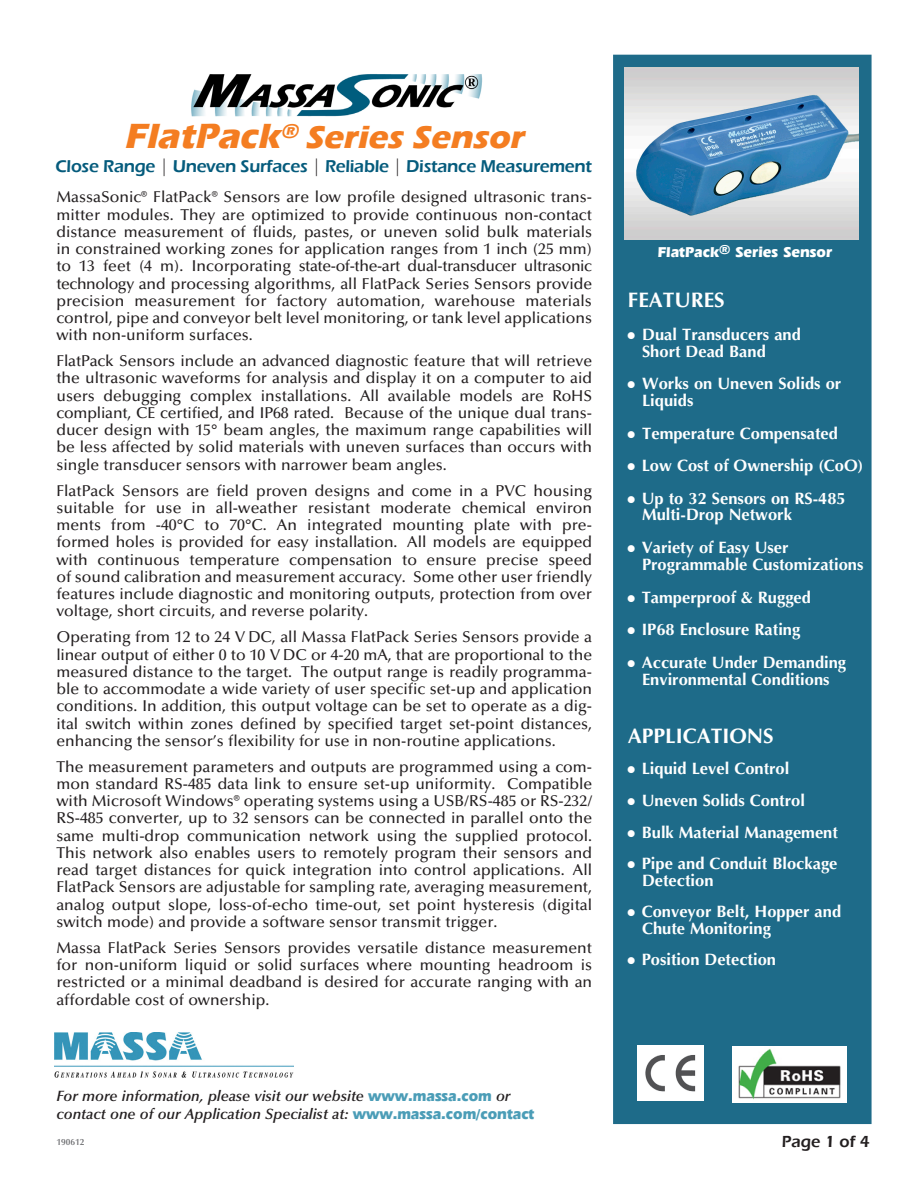
<style>
.page{position:relative;width:918px;height:1188px;background:#fff}
.page>*{position:absolute;margin:0;border:0;box-sizing:border-box;transform-origin:0 0}
.t1{font:italic 700 33px "Eras ITC";color:#f47d21}
.t2{font:700 21px "Optima LT Std";color:#fff}
.t3{font:600 17.7px "Eras ITC";letter-spacing:-.015em;color:#055b7c}
.t4{font:700 16.5px/16.5px "Optima LT Std";color:#fff}
.t5{font:600 16.5px "Eras ITC";color:#231f20}
.t6{font:500 15.75px/17.2px "Optima LT Std";color:#231f20;text-align:justify}
.t7{font:italic 600 15px/18px "Optima LT Std";color:#231f20}
.t8{font:700 15px "Eras IT Cby BT";color:#fff}
.t9{font:600 9px "Optima LT Std";color:#6c6d70}
.s1{font-size:36px}
.s2{font-family:"Eras IT Cby BT";font-weight:300;color:#231f20}
.s3{font-family:"Eras IT Cby BT";font-weight:700;font-style:normal;color:#4b9db7}
</style>
<div class="page">
<div style="left:614px;top:56px;width:256px;height:1067px;background:#1e6b89"></div>
<div style="left:613px;top:55px;width:259px;height:1069px;border:2px solid #055b7c"></div>
<img style="left:625px;top:67px;width:234px;height:173px">
<div style="left:732px;top:1046px;width:114px;height:56px;background:#fff"></div>
<img style="left:738px;top:1049px;width:103px;height:51px">
<div style="left:637px;top:1045px;width:67px;height:56px;background:#fff"></div>
<img style="left:645px;top:1055px;width:51px;height:37px">
<img style="left:55px;top:1033px;width:238px;height:45px">
<img style="left:191px;top:74px;width:291px;height:42px">
<p class="t1" style="left:124px;top:118px;width:408px"><span class="s1">FlatPack</span><sup>®</sup> Series Sensor</p>
<p class="t3" style="left:56px;top:156px;width:538px">Close Range <span class="s2">|</span> Uneven Surfaces <span class="s2">|</span> Reliable <span class="s2">|</span> Distance Measurement</p>
<p class="t6" style="left:56px;top:189px;width:537px">MassaSonic® FlatPack® Sensors are low profile designed ultrasonic trans&shy;mitter modules. They are optimized to provide continuous non-contact distance measurement of fluids, pastes, or uneven solid bulk materials in constrained working zones for application ranges from 1 inch (25 mm) to 13 feet (4 m). Incorporating state-of-the-art dual-transducer ultrasonic technology and processing algorithms, all FlatPack Series Sensors provide precision measurement for factory automation, warehouse materials control, pipe and conveyor belt level monitoring, or tank level applications with non-uniform surfaces.</p>
<p class="t6" style="left:56px;top:353px;width:537px">FlatPack Sensors include an advanced diagnostic feature that will retrieve the ultrasonic waveforms for analysis and display it on a computer to aid users debugging complex installations. All available models are RoHS compliant, CE certified, and IP68 rated. Because of the unique dual trans&shy;ducer design with 15° beam angles, the maximum range capabilities will be less affected by solid materials with uneven surfaces than occurs with single transducer sensors with narrower beam angles.</p>
<p class="t6" style="left:56px;top:482px;width:537px">FlatPack Sensors are field proven designs and come in a PVC housing suitable for use in all-weather resistant moderate chemical environ ments from -40°C to 70°C. An integrated mounting plate with pre&shy;formed holes is provided for easy installation. All models are equipped with continuous temperature compensation to ensure precise speed of sound calibration and measurement accuracy. Some other user friendly features include diagnostic and monitoring outputs, protection from over voltage, short circuits, and reverse polarity.</p>
<p class="t6" style="left:56px;top:629px;width:537px">Operating from 12 to 24 V DC, all Massa FlatPack Series Sensors provide a linear output of either 0 to 10 V DC or 4-20 mA, that are proportional to the measured distance to the target. The output range is readily programma&shy;ble to accommodate a wide variety of user specific set-up and application conditions. In addition, this output voltage can be set to operate as a dig&shy;ital switch within zones defined by specified target set-point distances, enhancing the sensor’s flexibility for use in non-routine applications.</p>
<p class="t6" style="left:56px;top:758px;width:537px">The measurement parameters and outputs are programmed using a com&shy;mon standard RS-485 data link to ensure set-up uniformity. Compatible with Microsoft Windows® operating systems using a USB/RS-485 or RS-232/ RS-485 converter, up to 32 sensors can be connected in parallel onto the same multi-drop communication network using the supplied protocol.<br>This network also enables users to remotely program their sensors and read target distances for quick integration into control applications. All FlatPack Sensors are adjustable for sampling rate, averaging measurement, analog output slope, loss-of-echo time-out, set point hysteresis (digital switch mode) and provide a software sensor transmit trigger.</p>
<p class="t6" style="left:56px;top:939px;width:537px">Massa FlatPack Series Sensors provides versatile distance measurement for non-uniform liquid or solid surfaces where mounting headroom is restricted or a minimal deadband is desired for accurate ranging with an affordable cost of ownership.</p>
<p class="t7" style="left:56px;top:1087px;width:479px">For more information, please visit our website <span class="s3">www.massa.com</span> or contact one of our Application Specialist at: <span class="s3">www.massa.com/contact</span></p>
<p class="t8" style="left:658px;top:243px;width:176px">FlatPack<sup>®</sup> Series Sensor</p>
<h2 class="t2" style="left:628px;top:288px;width:98px">FEATURES</h2>
<p class="t4" style="left:642px;top:327px;width:160px;text-indent:-15px">● Dual Transducers and<br>Short Dead Band</p>
<p class="t4" style="left:642px;top:376px;width:201px;text-indent:-15px">● Works on Uneven Solids or<br>Liquids</p>
<p class="t4" style="left:627px;top:425px;width:213px">● Temperature Compensated</p>
<p class="t4" style="left:627px;top:458px;width:238px">● Low Cost of Ownership (CoO)</p>
<p class="t4" style="left:642px;top:490px;width:205px;text-indent:-15px">● Up to 32 Sensors on RS-485<br>Multi-Drop Network</p>
<p class="t4" style="left:642px;top:540px;width:223px;text-indent:-15px">● Variety of Easy User<br>Programmable Customizations</p>
<p class="t4" style="left:627px;top:589px;width:186px">● Tamperproof &amp; Rugged</p>
<p class="t4" style="left:627px;top:622px;width:175px">● IP68 Enclosure Rating</p>
<p class="t4" style="left:627px;top:654px;width:221px;text-align:center">● Accurate Under Demanding<br>Environmental Conditions</p>
<h2 class="t2" style="left:628px;top:723px;width:147px">APPLICATIONS</h2>
<p class="t4" style="left:627px;top:761px;width:164px">● Liquid Level Control</p>
<p class="t4" style="left:627px;top:792px;width:180px">● Uneven Solids Control</p>
<p class="t4" style="left:627px;top:824px;width:213px">● Bulk Material Management</p>
<p class="t4" style="left:642px;top:856px;width:197px;text-indent:-15px">● Pipe and Conduit Blockage<br>Detection</p>
<p class="t4" style="left:642px;top:904px;width:201px;text-indent:-15px">● Conveyor Belt, Hopper and<br>Chute Monitoring</p>
<p class="t4" style="left:627px;top:952px;width:151px">● Position Detection</p>
<p class="t9" style="left:56px;top:1137px;width:30px">190612</p>
<p class="t5" style="left:782px;top:1132px;width:90px">Page 1 of 4</p>
</div>
